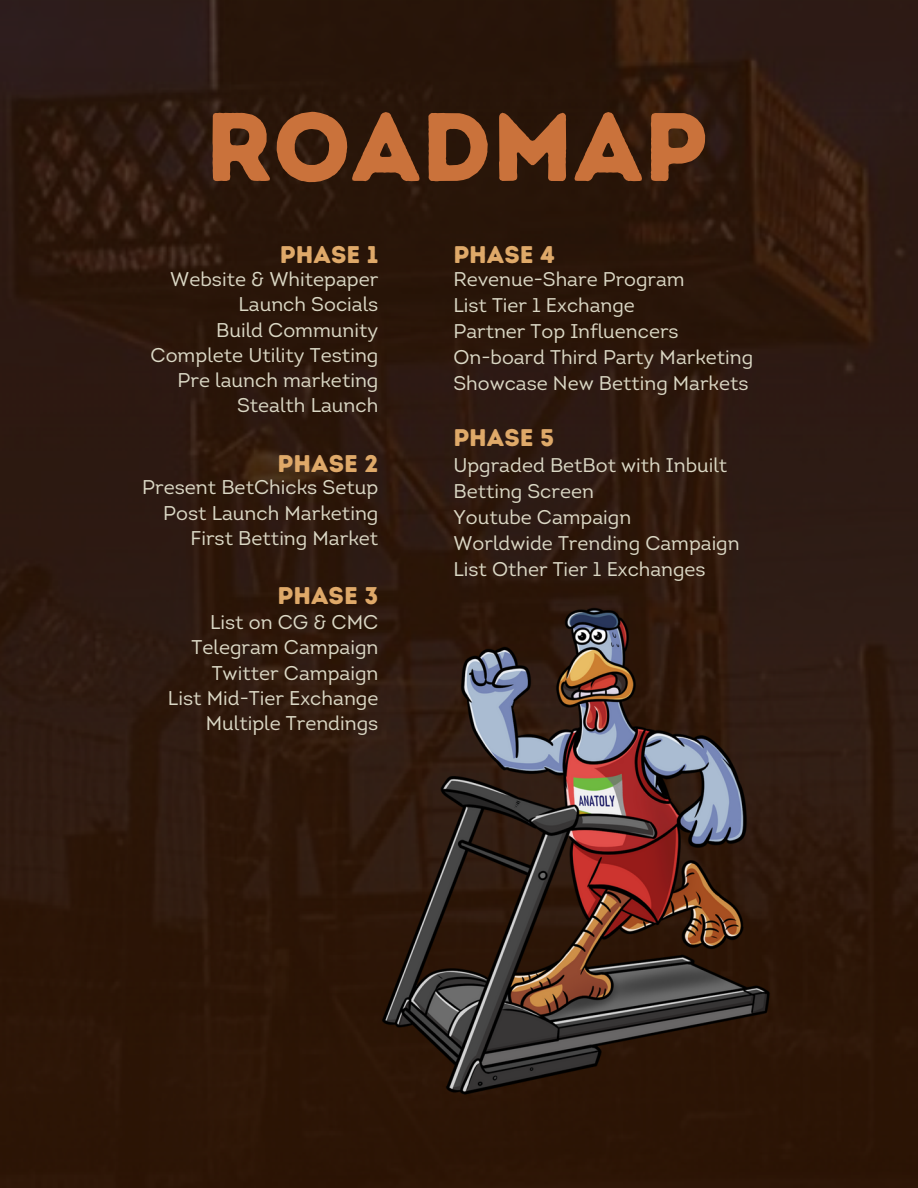
<style>
.page{position:relative;width:918px;height:1188px;background:#fff}
.page>*{position:absolute;margin:0;border:0;box-sizing:border-box;transform-origin:0 0}
.t1{font:97.2px "Intro Rust Base";color:#ca723b}
.t2{font:24.15px "Intro Rust Base";color:#dfa969}
.t3{font:19.95px "Intro";color:#dbd8c5}
.t4{font:19.8px/26.2px "Intro";color:#dbd8c5}
</style>
<div class="page">
<img style="left:0;top:0;width:918px;height:1188px">
<img style="left:378px;top:597px;width:403px;height:499px">
<h2 class="t1" style="left:206px;top:89px;width:504px">ROADMAP</h2>
<h2 class="t2" style="left:280px;top:240px;width:100px">PHASE 1</h2>
<p class="t3" style="left:170px;top:271px;width:210px">Website &amp; Whitepaper</p>
<p class="t3" style="left:239px;top:296px;width:141px">Launch Socials</p>
<p class="t3" style="left:216px;top:322px;width:164px">Build Community</p>
<p class="t3" style="left:151px;top:347px;width:229px">Complete Utility Testing</p>
<p class="t3" style="left:178px;top:372px;width:202px">Pre launch marketing</p>
<p class="t3" style="left:237px;top:397px;width:143px">Stealth Launch</p>
<h2 class="t2" style="left:278px;top:449px;width:102px">PHASE 2</h2>
<p class="t3" style="left:142px;top:479px;width:238px">Present BetChicks Setup</p>
<p class="t3" style="left:163px;top:505px;width:217px">Post Launch Marketing</p>
<p class="t3" style="left:190px;top:530px;width:189px">First Betting Market</p>
<h2 class="t2" style="left:278px;top:581px;width:102px">PHASE 3</h2>
<p class="t3" style="left:210px;top:614px;width:170px">List on CG &amp; CMC</p>
<p class="t3" style="left:192px;top:639px;width:188px">Telegram Campaign</p>
<p class="t3" style="left:212px;top:665px;width:168px">Twitter Campaign</p>
<p class="t3" style="left:168px;top:690px;width:212px">List Mid-Tier Exchange</p>
<p class="t3" style="left:206px;top:715px;width:174px">Multiple Trendings</p>
<h2 class="t2" style="left:453px;top:240px;width:103px">PHASE 4</h2>
<p class="t4" style="left:453px;top:268px;width:233px">Revenue-Share Program</p>
<p class="t4" style="left:453px;top:294px;width:183px">List Tier 1 Exchange</p>
<p class="t4" style="left:453px;top:320px;width:227px">Partner Top Influencers</p>
<p class="t4" style="left:453px;top:346px;width:301px">On-board Third Party Marketing</p>
<p class="t4" style="left:453px;top:372px;width:297px">Showcase New Betting Markets</p>
<p class="t2" style="left:453px;top:423px;width:102px">PHASE 5</p>
<p class="t4" style="left:453px;top:454px;width:275px">Upgraded BetBot with Inbuilt<br>Betting Screen</p>
<p class="t4" style="left:453px;top:506px;width:179px">Youtube Campaign</p>
<p class="t4" style="left:453px;top:532px;width:288px">Worldwide Trending Campaign</p>
<p class="t4" style="left:453px;top:558px;width:254px">List Other Tier 1 Exchanges</p>
</div>
